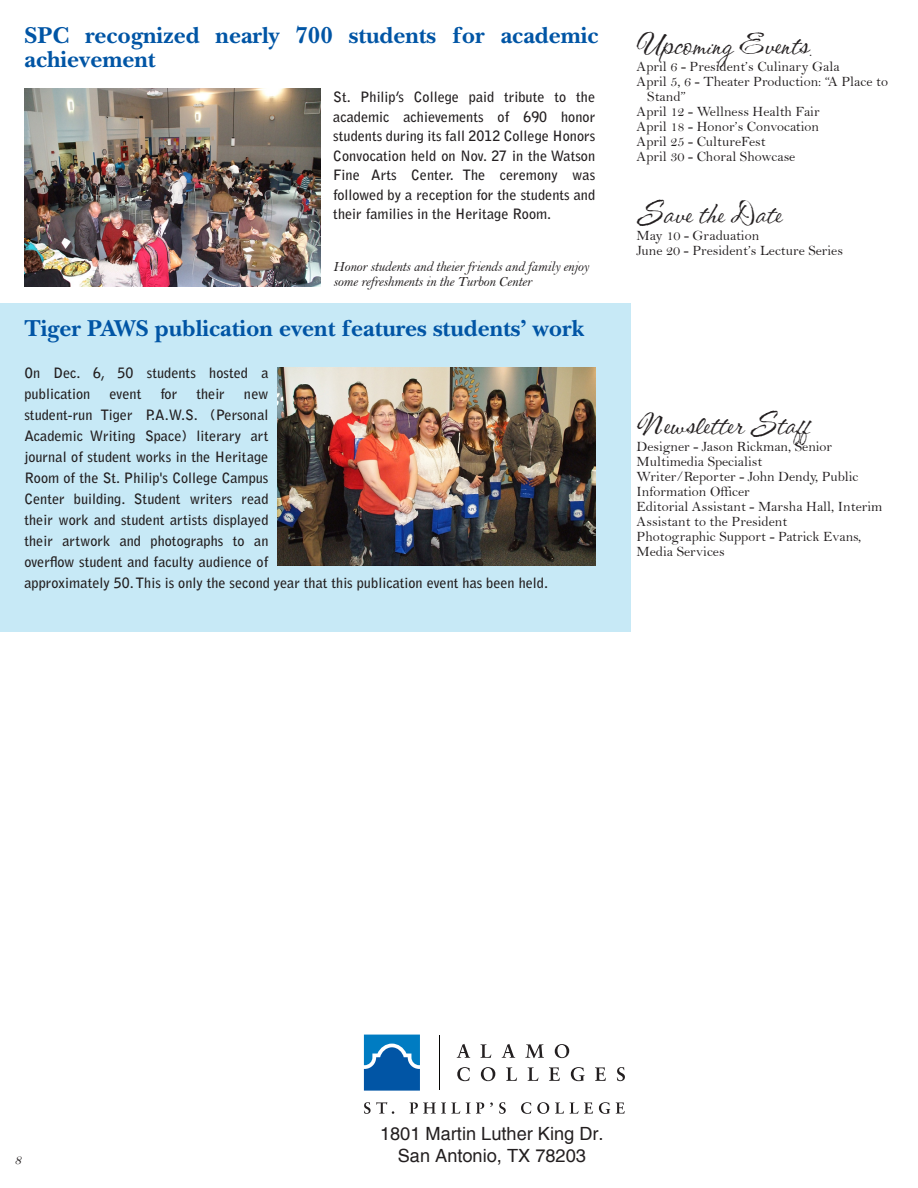
<style>
.page{position:relative;width:918px;height:1188px;background:#fff}
.page>*{position:absolute;margin:0;border:0;box-sizing:border-box;transform-origin:0 0}
.t1{font:33px "CAC Shishoni Brush";color:#231f20}
.t2{font:700 24px/24px "New Baskerville Std";color:#0155a5}
.t3{font:18.15px/21.9px "Helvetica";color:#231f20;text-align:center}
.t4{font:700 14.25px/21px "Bell Gothic Std";color:#231f20}
.t5{font:14.25px/15px "Bell";color:#231f20}
.t6{font:14.25px/15px "Bell MT Italic";letter-spacing:-.02em;color:#231f20}
</style>
<div class="page">
<div style="left:0;top:303px;width:630px;height:329px;background:#c7e9f6"></div>
<svg style="left:364px;top:1102px;width:30px;height:12px"></svg>
<svg style="left:410px;top:1102px;width:50px;height:12px"></svg>
<svg style="left:466px;top:1102px;width:18px;height:12px"></svg>
<svg style="left:490px;top:1102px;width:3px;height:5px"></svg>
<svg style="left:499px;top:1102px;width:7px;height:12px"></svg>
<svg style="left:521px;top:1102px;width:10px;height:12px"></svg>
<svg style="left:537px;top:1102px;width:12px;height:12px"></svg>
<svg style="left:555px;top:1102px;width:9px;height:12px"></svg>
<svg style="left:570px;top:1102px;width:23px;height:12px"></svg>
<svg style="left:599px;top:1102px;width:11px;height:12px"></svg>
<svg style="left:616px;top:1102px;width:9px;height:12px"></svg>
<hr style="left:439px;top:1035px;width:1px;height:55px;background:#070605">
<svg style="left:457px;top:1044px;width:13px;height:14px"></svg>
<svg style="left:481px;top:1044px;width:10px;height:14px"></svg>
<svg style="left:502px;top:1044px;width:13px;height:14px"></svg>
<svg style="left:525px;top:1044px;width:19px;height:14px"></svg>
<svg style="left:555px;top:1044px;width:14px;height:14px"></svg>
<svg style="left:457px;top:1067px;width:13px;height:14px"></svg>
<svg style="left:481px;top:1067px;width:14px;height:14px"></svg>
<svg style="left:506px;top:1067px;width:11px;height:14px"></svg>
<svg style="left:528px;top:1067px;width:11px;height:14px"></svg>
<svg style="left:549px;top:1067px;width:11px;height:14px"></svg>
<svg style="left:571px;top:1067px;width:14px;height:14px"></svg>
<svg style="left:595px;top:1067px;width:11px;height:14px"></svg>
<svg style="left:617px;top:1067px;width:8px;height:14px"></svg>
<svg style="left:364px;top:1035px;width:56px;height:56px;background:#1a72b7"></svg>
<img style="left:277px;top:368px;width:318px;height:198px">
<img style="left:24px;top:88px;width:297px;height:199px">
<h2 class="t2" style="left:25px;top:23px;width:576px">SPC recognized nearly 700 students for academic achievement</h2>
<p class="t4" style="left:333px;top:88px;width:263px;line-height:19.5px;text-align:justify">St. Philip’s College paid tribute to the academic achievements of 690 honor students during its fall 2012 College Honors Convocation held on Nov. 27 in the Watson Fine Arts Center. The ceremony was followed by a reception for the students and their families in the Heritage Room.</p>
<p class="t6" style="left:333px;top:258px;width:257px">Honor students and theier friends and family enjoy some refreshments in the Turbon Center</p>
<h2 class="t2" style="left:24px;top:316px;width:561px">Tiger PAWS publication event features students’ work</h2>
<p class="t4" style="left:24px;top:362px;width:246px">On Dec. 6, 50 students hosted a publication</p>
<p class="t4" style="left:109px;top:383px;width:33px">event</p>
<p class="t4" style="left:160px;top:383px;width:18px">for</p>
<p class="t4" style="left:196px;top:383px;width:30px">their</p>
<p class="t4" style="left:24px;top:383px;width:525px;text-indent:219px">new<br>student-run Tiger P.A.W.S. (Personal<br>Academic Writing Space) literary art<br>journal of student works in the Heritage<br>Room of the St. Philip's College Campus<br>Center building. Student writers read<br>their work and student artists displayed<br>their artwork and photographs to an<br>overflow student and faculty audience of<br>approximately 50. This is only the second year that this publication event has been held.</p>
<h1 class="t1" style="left:637px;top:25px;width:174px">Upcoming Events</h1>
<p class="t5" style="left:809px;top:44px;width:5px">.</p>
<p class="t5" style="left:637px;top:59px;width:204px">April 6 - President’s Culinary Gala</p>
<p class="t5" style="left:637px;top:74px;width:253px">April 5, 6 - Theater Production: “A Place to</p>
<p class="t5" style="left:647px;top:89px;width:40px">Stand”</p>
<p class="t5" style="left:637px;top:104px;width:185px">April 12 - Wellness Health Fair</p>
<p class="t5" style="left:637px;top:119px;width:184px">April 18 - Honor’s Convocation</p>
<p class="t5" style="left:637px;top:134px;width:131px">April 25 - CultureFest</p>
<p class="t5" style="left:637px;top:149px;width:160px">April 30 - Choral Showcase</p>
<h1 class="t1" style="left:637px;top:194px;width:147px">Save the Date</h1>
<p class="t5" style="left:637px;top:228px;width:208px">May 10 - Graduation<br>June 20 - President’s Lecture Series</p>
<h1 class="t1" style="left:637px;top:404px;width:174px">Newsletter Staff</h1>
<p class="t5" style="left:637px;top:439px;width:247px">Designer - Jason Rickman, Senior<br>Multimedia Specialist<br>Writer/Reporter - John Dendy, Public<br>Information Officer<br>Editorial Assistant - Marsha Hall, Interim<br>Assistant to the President<br>Photographic Support - Patrick Evans,<br>Media Services</p>
<p class="t6" style="left:15px;top:1152px;width:8px">8</p>
<p class="t3" style="left:380px;top:1123px;width:225px">1801 Martin Luther King Dr.<br>San Antonio, TX 78203</p>
</div>
